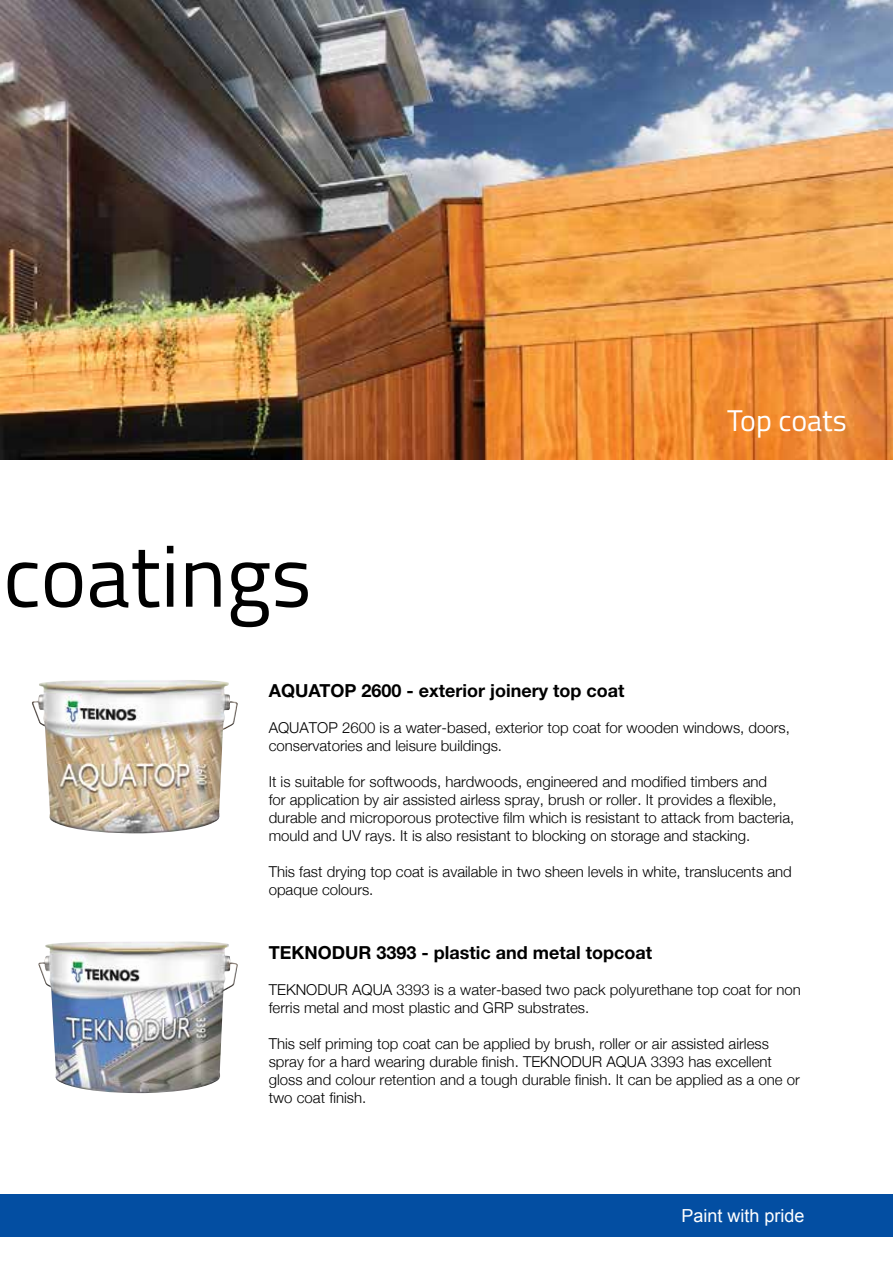
<style>
.page{position:relative;width:893px;height:1263px;background:#fff}
.page>*{position:absolute;margin:0;border:0;box-sizing:border-box;transform-origin:0 0}
.t1{font:87px "Titillium";color:#000}
.t2{font:30px "Titillium";color:#fff}
.t3{font:700 18px "Helvetica Neue LT Pro";color:#000}
.t4{font:18px "Arial";color:#fff}
.t5{font:300 15px/18px "Helvetica Neue";color:#000}
</style>
<div class="page">
<div style="left:0;top:1194px;width:893px;height:42px;background:#034ea2"></div>
<img style="left:38px;top:941px;width:200px;height:152px">
<img style="left:0;top:0;width:893px;height:459px">
<img style="left:32px;top:680px;width:206px;height:154px">
<h1 class="t1" style="left:3px;top:513px;width:310px">coatings</h1>
<h2 class="t2" style="left:727px;top:398px;width:121px">Top coats</h2>
<p class="t3" style="left:269px;top:680px;width:357px">AQUATOP 2600 - exterior joinery top coat</p>
<p class="t5" style="left:269px;top:719px;width:523px">AQUATOP 2600 is a water-based, exterior top coat for wooden windows, doors, conservatories and leisure buildings.</p>
<p class="t5" style="left:269px;top:773px;width:527px">It is suitable for softwoods, hardwoods, engineered and modified timbers and<br>for application by air assisted airless spray, brush or roller. It provides a flexible, durable and microporous protective film which is resistant to attack from bacteria, mould and UV rays. It is also resistant to blocking on storage and stacking.</p>
<p class="t5" style="left:269px;top:863px;width:525px">This fast drying top coat is available in two sheen levels in white, translucents and opaque colours.</p>
<p class="t3" style="left:269px;top:941px;width:385px">TEKNODUR 3393 - plastic and metal topcoat</p>
<p class="t5" style="left:269px;top:980px;width:534px">TEKNODUR AQUA 3393 is a water-based two pack polyurethane top coat for non ferris metal and most plastic and GRP substrates.</p>
<p class="t5" style="left:269px;top:1034px;width:532px">This self priming top coat can be applied by brush, roller or air assisted airless spray for a hard wearing durable finish. TEKNODUR AQUA 3393 has excellent gloss and colour retention and a tough durable finish. It can be applied as a one or two coat finish.</p>
<p class="t4" style="left:681px;top:1206px;width:125px">Paint with pride</p>
</div>
